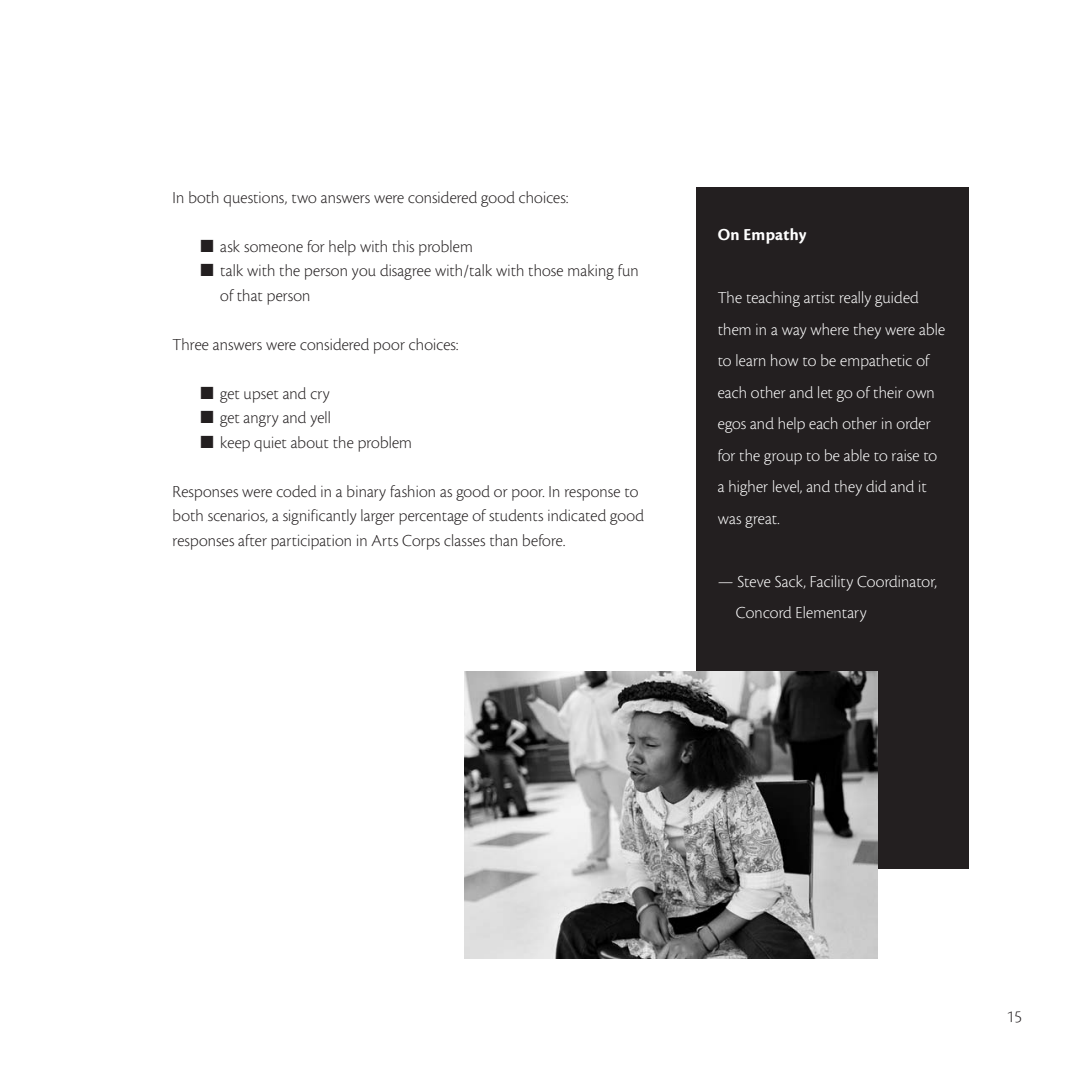
<style>
.page{position:relative;width:1071px;height:1071px;background:#fff}
.page>*{position:absolute;margin:0;border:0;box-sizing:border-box;transform-origin:0 0}
.t1{font:17.5px/24.5px "Cronos MM.250.72";letter-spacing:.01em;color:#231f20}
.t2{font:17.5px/31.5px "Cronos MM.250.72";letter-spacing:.01em;color:#fff}
.t3{font:17.5px "Cronos MM.250.6";letter-spacing:.015em;color:#fff}
</style>
<div class="page">
<div style="left:696px;top:187px;width:273px;height:681px;background:#231f20"></div>
<img style="left:465px;top:672px;width:413px;height:287px">
<p class="t1" style="left:173px;top:187px;width:397px">In both questions, two answers were considered good choices:</p>
<p class="t1" style="left:201px;top:236px;width:274px">■ ask someone for help with this problem</p>
<p class="t1" style="left:220px;top:260px;width:420px;text-indent:-20px">■ talk with the person you disagree with/talk with those making fun of that person</p>
<p class="t1" style="left:173px;top:334px;width:287px">Three answers were considered poor choices:</p>
<p class="t1" style="left:201px;top:383px;width:131px">■ get upset and cry</p>
<p class="t1" style="left:201px;top:407px;width:132px">■ get angry and yell</p>
<p class="t1" style="left:201px;top:432px;width:213px">■ keep quiet about the problem</p>
<p class="t1" style="left:173px;top:481px;width:473px">Responses were coded in a binary fashion as good or poor. In response to both scenarios, a significantly larger percentage of students indicated good responses after participation in Arts Corps classes than before.</p>
<p class="t3" style="left:718px;top:229px;width:90px">On Empathy</p>
<p class="t2" style="left:718px;top:284px;width:229px">The teaching artist really guided them in a way where they were able to learn how to be empathetic of each other and let go of their own egos and help each other in order for the group to be able to raise to a higher level, and they did and it was great.</p>
<p class="t2" style="left:736px;top:567px;width:203px;text-indent:-18px">— Steve Sack, Facility Coordinator,<br>Concord Elementary</p>
<p class="t1" style="left:1007px;top:1006px;width:17px">15</p>
</div>
